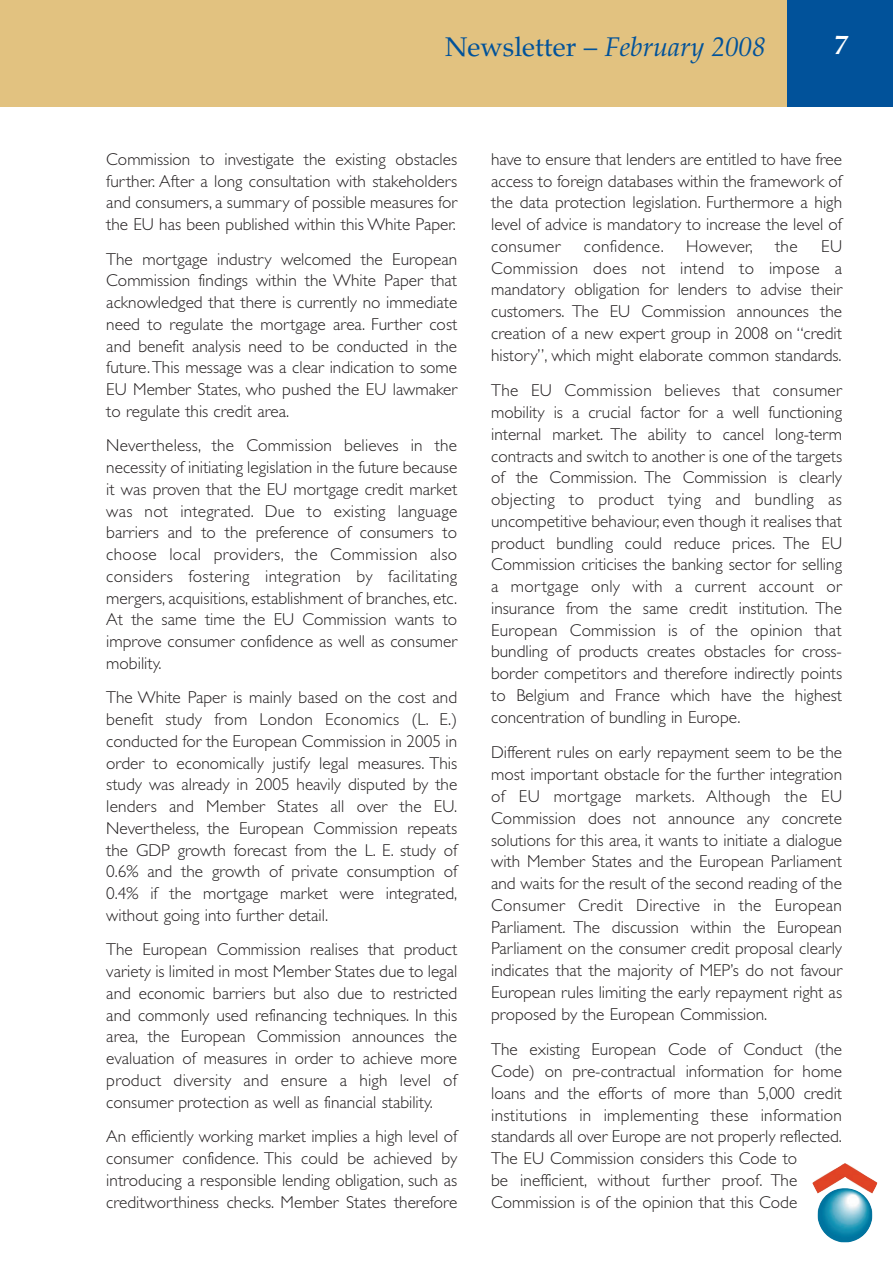
<style>
.page{position:relative;width:893px;height:1263px;background:#fff}
.page>*{position:absolute;margin:0;border:0;box-sizing:border-box;transform-origin:0 0}
.t1{font:italic 27px "Palatino";color:#01529a}
.t2{font:italic 700 27px "Palatino";color:#fff}
.t3{font:300 17.25px/21.8px "Gill Sans";color:#231f20;text-align:justify}
.t4{font:300 17.25px "Gill Sans";letter-spacing:.02em;color:#231f20}
.s1{font-style:normal}
</style>
<div class="page">
<div style="left:0;top:0;width:806px;height:106px;background:#e2c280"></div>
<div style="left:787px;top:0;width:106px;height:106px;background:#01529a"></div>
<img style="left:812px;top:1163px;width:65px;height:79px">
<h1 class="t1" style="left:445px;top:36px;width:322px"><span class="s1">Newsletter –</span> February 2008</h1>
<h1 class="t2" style="left:834px;top:34px;width:15px">7</h1>
<p class="t3" style="left:106px;top:150px;width:352px">Commission to investigate the existing obstacles further. After a long consultation with stakeholders and consumers, a summary of possible measures for the EU has been published within this White Paper.</p>
<p class="t3" style="left:106px;top:250px;width:352px">The mortgage industry welcomed the European Commission findings within the White Paper that acknowledged that there is currently no immediate need to regulate the mortgage area. Further cost and benefit analysis need to be conducted in the future.This message was a clear indication to some EU Member States, who pushed the EU lawmaker to regulate this credit area.</p>
<p class="t3" style="left:106px;top:436px;width:353px">Nevertheless, the Commission believes in the necessity of initiating legislation in the future because it was proven that the EU mortgage credit market was not integrated. Due to existing language barriers and to the preference of consumers to choose local providers, the Commission also considers fostering integration by facilitating mergers, acquisitions, establishment of branches, etc.<br>At the same time the EU Commission wants to improve consumer confidence as well as consumer mobility.</p>
<p class="t3" style="left:106px;top:688px;width:352px">The White Paper is mainly based on the cost and benefit study from London Economics (L. E.) conducted for the European Commission in 2005 in order to economically justify legal measures. This study was already in 2005 heavily disputed by the lenders and Member States all over the EU.<br>Nevertheless, the European Commission repeats the GDP growth forecast from the L. E. study of 0.6% and the growth of private consumption of 0.4% if the mortgage market were integrated, without going into further detail.</p>
<p class="t3" style="left:106px;top:940px;width:352px">The European Commission realises that product variety is limited in most Member States due to legal and economic barriers but also due to restricted and commonly used refinancing techniques. In this area, the European Commission announces the evaluation of measures in order to achieve more product diversity and ensure a high level of consumer protection as well as financial stability.</p>
<p class="t3" style="left:106px;top:1127px;width:352px">An efficiently working market implies a high level of consumer confidence. This could be achieved by introducing a responsible lending obligation, such as creditworthiness checks. Member States therefore</p>
<p class="t3" style="left:491px;top:150px;width:353px">have to ensure that lenders are entitled to have free access to foreign databases within the framework of the data protection legislation. Furthermore a high level of advice is mandatory to increase the level of consumer</p>
<p class="t4" style="left:584px;top:239px;width:82px">confidence.</p>
<p class="t3" style="left:686px;top:237px;width:68px">However,</p>
<p class="t3" style="left:775px;top:237px;width:24px">the</p>
<p class="t3" style="left:491px;top:237px;width:352px;text-indent:330px">EU Commission does not intend to impose a mandatory obligation for lenders to advise their customers. The EU Commission announces the creation of a new expert group in 2008 on “credit history”, which might elaborate common standards.</p>
<p class="t3" style="left:491px;top:381px;width:352px">The EU Commission believes that consumer mobility is a crucial factor for a well functioning internal market. The ability to cancel long-term contracts and switch to another is one of the targets of the Commission. The Commission is clearly objecting to product tying and bundling as uncompetitive behaviour, even though it realises that product bundling could reduce prices. The EU Commission criticises the banking sector for selling a mortgage only with a current account or insurance from the same credit institution. The European Commission is of the opinion that bundling of products creates obstacles for cross&shy;border competitors and therefore indirectly points to Belgium and France which have the highest concentration of bundling in Europe.</p>
<p class="t3" style="left:491px;top:743px;width:353px">Different rules on early repayment seem to be the most important obstacle for the further integration of EU mortgage markets. Although the EU Commission does not announce any concrete solutions for this area, it wants to initiate a dialogue with Member States and the European Parliament and waits for the result of the second reading of the Consumer Credit Directive in the European Parliament. The discussion within the European Parliament on the consumer credit proposal clearly indicates that the majority of MEP’s do not favour European rules limiting the early repayment right as proposed by the European Commission.</p>
<p class="t3" style="left:491px;top:1040px;width:352px;text-align:left">The existing European Code of Conduct (the Code) on pre-contractual information for home loans and the efforts of more than 5,000 credit institutions in implementing these information standards all over Europe are not properly reflected.<br>The EU Commission considers this Code to<br>be inefficient, without further proof. The Commission is of the opinion that this Code</p>
</div>
